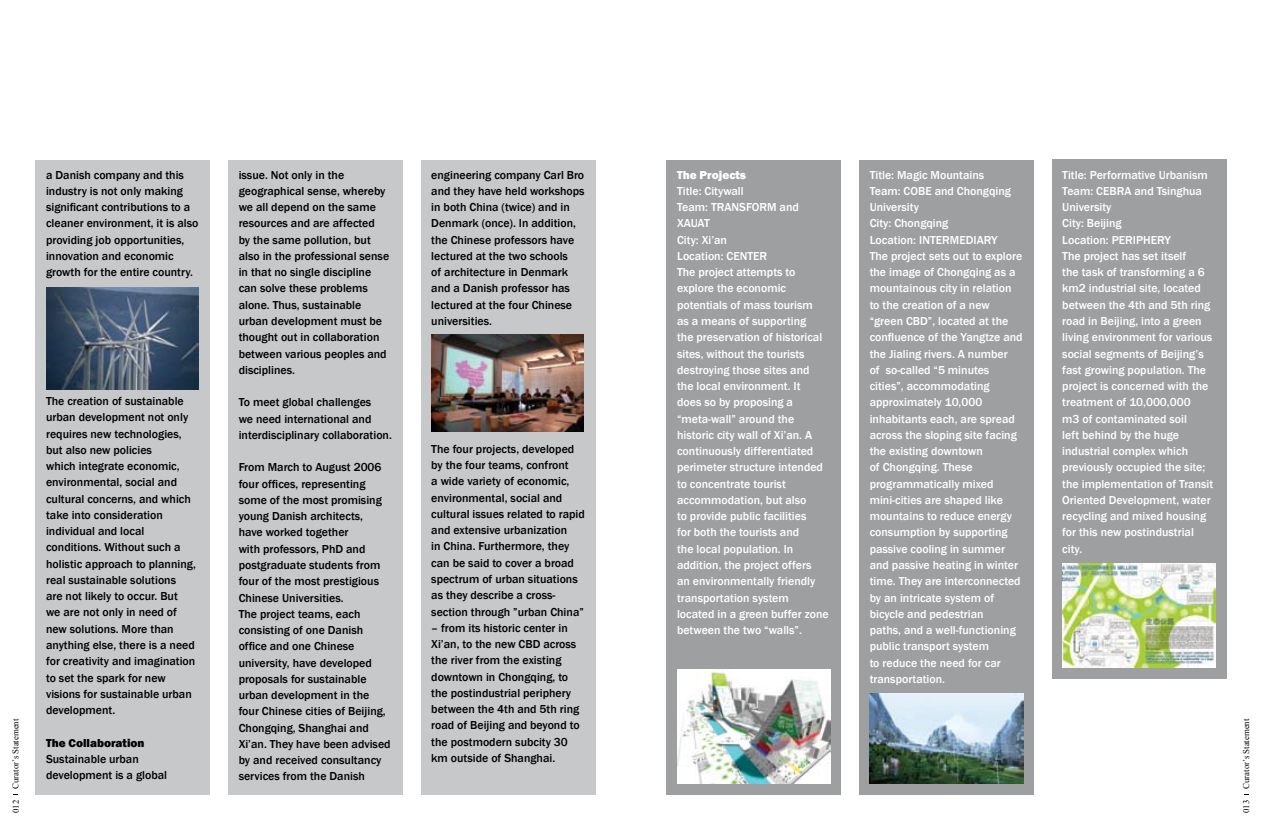
<style>
.page{position:relative;width:1262px;height:830px;background:#fff}
.page>*{position:absolute;margin:0;border:0;box-sizing:border-box;transform-origin:0 0}
.t1{font:500 11.88px/16.2px "Franklin Gothic";color:#000}
.t2{font:500 11.88px/16.2px "Franklin Gothic";color:#fff}
.t3{font:800 11.88px "Franklin Gothic";color:#000}
.t4{font:800 11.88px "Franklin Gothic";color:#fff}
.t5{font:8.75px "Times New Roman";color:#000}
</style>
<div class="page">
<div style="left:35px;top:159px;width:175px;height:635px;background:#c6c8ca"></div>
<div style="left:228px;top:159px;width:175px;height:635px;background:#c6c8ca"></div>
<div style="left:420px;top:159px;width:175px;height:635px;background:#c6c8ca"></div>
<div style="left:859px;top:159px;width:174px;height:635px;background:#9d9fa1"></div>
<div style="left:1051px;top:159px;width:175px;height:519px;background:#9d9fa1"></div>
<div style="left:666px;top:159px;width:175px;height:635px;background:#9d9fa1"></div>
<img style="left:1062px;top:563px;width:153px;height:104px">
<img style="left:431px;top:334px;width:152px;height:97px">
<img style="left:46px;top:287px;width:152px;height:102px">
<img style="left:869px;top:693px;width:154px;height:90px">
<img style="left:677px;top:669px;width:153px;height:114px">
<p class="t4" style="left:677px;top:167px;width:71px">The Projects</p>
<p class="t2" style="left:677px;top:183px;width:153px">Title: Citywall<br>Team: TRANSFORM and<br>XAUAT<br>City: Xi’an<br>Location: CENTER<br>The project attempts to explore the economic potentials of mass tourism<br>as a means of supporting<br>the preservation of historical sites, without the tourists destroying those sites and the local environment. It<br>does so by proposing a “meta-wall” around the historic city wall of Xi’an. A continuously differentiated perimeter structure intended to concentrate tourist accommodation, but also<br>to provide public facilities<br>for both the tourists and<br>the local population. In addition, the project offers<br>an environmentally friendly transportation system located in a green buffer zone between the two “walls”.</p>
<p class="t1" style="left:431px;top:166px;width:155px">engineering company Carl Bro and they have held workshops in both China (twice) and in<br>Denmark (once). In addition, the Chinese professors have lectured at the two schools<br>of architecture in Denmark and a Danish professor has lectured at the four Chinese universities.</p>
<p class="t2" style="left:1062px;top:166px;width:152px">Title: Performative Urbanism<br>Team: CEBRA and Tsinghua<br>University<br>City: Beijing<br>Location: PERIPHERY<br>The project has set itself<br>the task of transforming a 6 km2 industrial site, located between the 4th and 5th ring road in Beijing, into a green living environment for various social segments of Beijing’s fast growing population. The project is concerned with the treatment of 10,000,000<br>m3 of contaminated soil<br>left behind by the huge industrial complex which previously occupied the site; the implementation of Transit<br>Oriented Development, water recycling and mixed housing for this new postindustrial city.</p>
<p class="t1" style="left:46px;top:166px;width:154px">a Danish company and this industry is not only making significant contributions to a cleaner environment, it is also providing job opportunities, innovation and economic growth for the entire country.</p>
<p class="t1" style="left:239px;top:166px;width:152px">issue. Not only in the geographical sense, whereby we all depend on the same resources and are affected by the same pollution, but also in the professional sense in that no single discipline can solve these problems alone. Thus, sustainable urban development must be thought out in collaboration between various peoples and disciplines.</p>
<p class="t1" style="left:239px;top:394px;width:155px">To meet global challenges<br>we need international and interdisciplinary collaboration.</p>
<p class="t1" style="left:239px;top:459px;width:153px">From March to August 2006 four offices, representing some of the most promising young Danish architects,<br>have worked together<br>with professors, PhD and postgraduate students from four of the most prestigious<br>Chinese Universities.<br>The project teams, each consisting of one Danish office and one Chinese university, have developed proposals for sustainable urban development in the four Chinese cities of Beijing,<br>Chongqing, Shanghai and<br>Xi’an. They have been advised by and received consultancy services from the Danish</p>
<p class="t2" style="left:869px;top:166px;width:154px">Title: Magic Mountains<br>Team: COBE and Chongqing<br>University<br>City: Chongqing<br>Location: INTERMEDIARY<br>The project sets out to explore the image of Chongqing as a mountainous city in relation to the creation of a new “green CBD”, located at the confluence of the Yangtze and the Jialing rivers. A number<br>of so-called “5 minutes cities”, accommodating approximately 10,000 inhabitants each, are spread across the sloping site facing the existing downtown<br>of Chongqing. These programmatically mixed mini-cities are shaped like mountains to reduce energy consumption by supporting passive cooling in summer and passive heating in winter time. They are interconnected by an intricate system of bicycle and pedestrian<br>paths, and a well-functioning public transport system<br>to reduce the need for car transportation.</p>
<p class="t1" style="left:46px;top:393px;width:151px">The creation of sustainable urban development not only requires new technologies, but also new policies<br>which integrate economic, environmental, social and cultural concerns, and which take into consideration individual and local conditions. Without such a holistic approach to planning, real sustainable solutions<br>are not likely to occur. But<br>we are not only in need of new solutions. More than anything else, there is a need for creativity and imagination to set the spark for new visions for sustainable urban development.</p>
<p class="t3" style="left:46px;top:734px;width:100px">The Collaboration</p>
<p class="t1" style="left:46px;top:750px;width:122px">Sustainable urban development is a global</p>
<p class="t1" style="left:431px;top:440px;width:155px">The four projects, developed by the four teams, confront<br>a wide variety of economic, environmental, social and cultural issues related to rapid and extensive urbanization<br>in China. Furthermore, they can be said to cover a broad spectrum of urban situations as they describe a cross&shy;section through ”urban China”</p>
<p class="t1" style="left:431px;top:619px;width:150px">– from its historic center in<br>Xi’an, to the new CBD across the river from the existing downtown in Chongqing, to the postindustrial periphery between the 4th and 5th ring road of Beijing and beyond to the postmodern subcity 30 km outside of Shanghai.</p>
<p class="t5" style="left:10px;top:788px;width:72px;rotate:-90deg">Curator’s Statement</p>
<p class="t5" style="left:1240px;top:788px;width:72px;rotate:-90deg">Curator’s Statement</p>
<p class="t5" style="left:10px;top:812px;width:15px;rotate:-90deg">012</p>
<p class="t5" style="left:1240px;top:812px;width:15px;rotate:-90deg">013</p>
</div>
